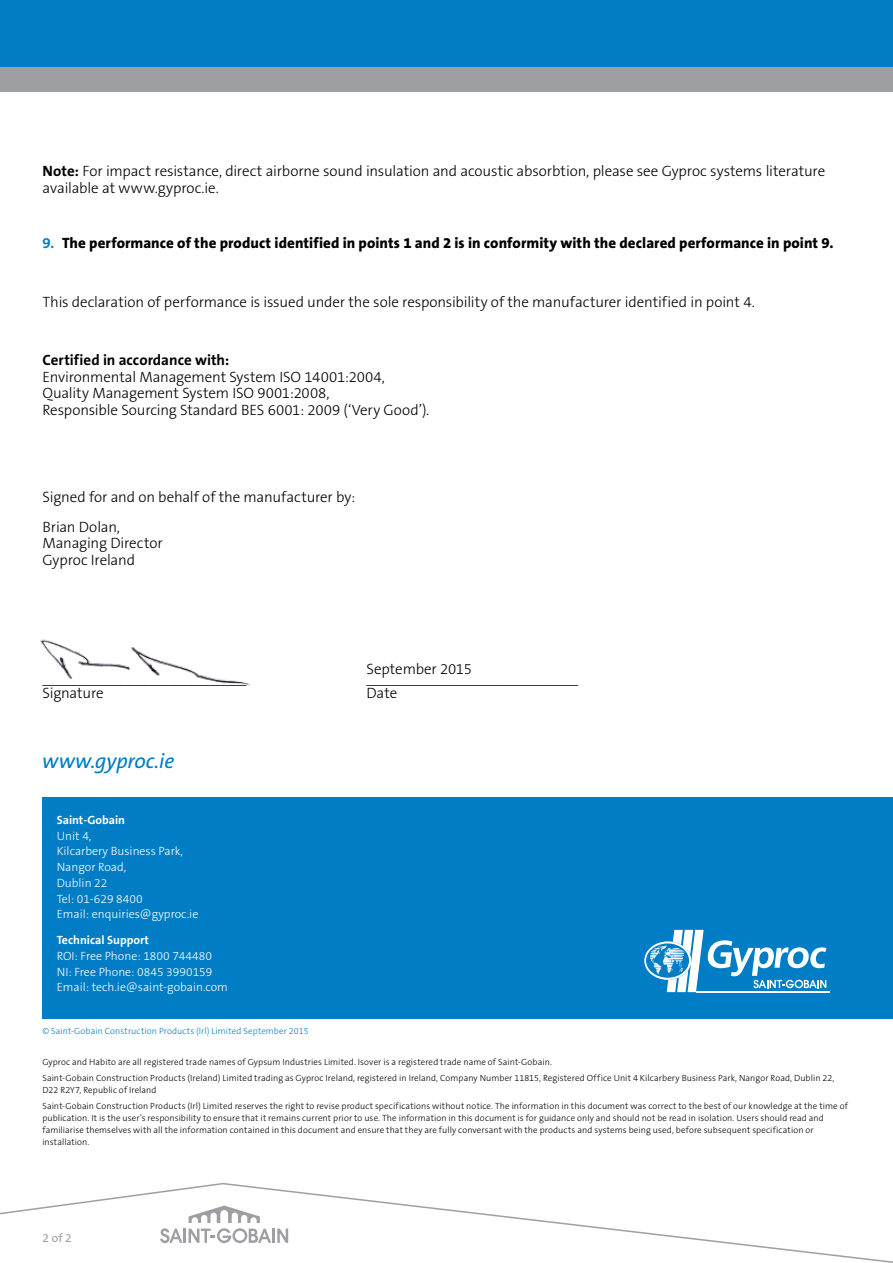
<style>
.page{position:relative;width:893px;height:1263px;background:#fff}
.page>*{position:absolute;margin:0;border:0;box-sizing:border-box;transform-origin:0 0}
.t1{font:italic 21px "The Sans B5 Plain";letter-spacing:-.005em;color:#007dc5}
.t2{font:300 15px/16.5px "The Sans B3";letter-spacing:-.01em;color:#000}
.t3{font:800 15px "The Sans B8";letter-spacing:.005em;color:#000}
.t4{font:700 15px "The Sans B7";color:#000}
.t5{font:300 12px/15.8px "The Sans B3";color:#fff}
.t6{font:700 12px "The Sans B7";color:#fff}
.t7{font:12px "The Sans B5 Plain";color:#9d9fa2}
.t8{font:300 9px/16.2px "The Sans B3";letter-spacing:.01em;color:#000}
.t9{font:300 9px "The Sans B3";letter-spacing:.01em;color:#007dc5}
.s1{font-family:"The Sans B7";font-weight:700}
.s2{font-family:"The Sans B7";font-weight:700;color:#007dc5}
</style>
<div class="page">
<div style="left:0;top:57px;width:893px;height:35px;background:#9d9fa2"></div>
<div style="left:0;top:0;width:893px;height:67px;background:#007dc5"></div>
<svg style="left:0;top:1183px;width:893px;height:80px"></svg>
<hr style="left:272px;top:1228px;width:3px;height:15px;background:#9d9fa2">
<svg style="left:277px;top:1228px;width:11px;height:15px"></svg>
<svg style="left:160px;top:1205px;width:111px;height:38px"></svg>
<div style="left:43px;top:797px;width:850px;height:221px;background:#007dc5"></div>
<hr style="left:696px;top:991px;width:133px;height:1px;background:#fff">
<svg style="left:644px;top:930px;width:182px;height:62px"></svg>
<img style="left:40px;top:639px;width:210px;height:47px">
<h2 class="t2" style="left:43px;top:164px;width:784px"><span class="s1">Note:</span> For impact resistance, direct airborne sound insulation and acoustic absorbtion, please see Gyproc systems literature available at www.gyproc.ie.</h2>
<h2 class="t3" style="left:43px;top:235px;width:793px"><span class="s2">9.</span> The performance of the product identified in points 1 and 2 is in conformity with the declared performance in point 9.</h2>
<h2 class="t2" style="left:43px;top:294px;width:714px">This declaration of performance is issued under the sole responsibility of the manufacturer identified in point 4.</h2>
<h2 class="t4" style="left:43px;top:352px;width:188px">Certified in accordance with:</h2>
<h2 class="t2" style="left:43px;top:369px;width:388px">Environmental Management System ISO 14001:2004,<br>Quality Management System ISO 9001:2008,<br>Responsible Sourcing Standard BES 6001: 2009 (‘Very Good’).</h2>
<h2 class="t2" style="left:43px;top:483px;width:314px;line-height:29.2px">Signed for and on behalf of the manufacturer by:<br>Brian Dolan,</h2>
<h2 class="t2" style="left:43px;top:535px;width:122px">Managing Director<br>Gyproc Ireland</h2>
<h2 class="t2" style="left:367px;top:661px;width:107px">September 2015</h2>
<h2 class="t2" style="left:43px;top:669px;width:206px">__________________________</h2>
<h2 class="t2" style="left:367px;top:669px;width:213px">___________________________</h2>
<h2 class="t2" style="left:43px;top:685px;width:63px">Signature</h2>
<h2 class="t2" style="left:367px;top:685px;width:32px">Date</h2>
<h1 class="t1" style="left:42px;top:750px;width:134px">www.gyproc.ie</h1>
<h3 class="t6" style="left:57px;top:813px;width:70px">Saint-Gobain</h3>
<h3 class="t5" style="left:57px;top:828px;width:143px">Unit 4,<br>Kilcarbery Business Park,<br>Nangor Road,<br>Dublin 22<br>Tel: 01-629 8400<br>Email: enquiries@gyproc.ie</h3>
<h3 class="t6" style="left:57px;top:934px;width:94px">Technical Support</h3>
<h3 class="t5" style="left:57px;top:948px;width:173px">ROI: Free Phone: 1800 744480<br>NI: Free Phone: 0845 3990159<br>Email: tech.ie@saint-gobain.com</h3>
<p class="t9" style="left:42px;top:1027px;width:268px">© Saint-Gobain Construction Products (Irl) Limited September 2015</p>
<p class="t8" style="left:42px;top:1054px;width:794px">Gyproc and Habito are all registered trade names of Gypsum Industries Limited. Isover is a registered trade name of Saint-Gobain.<br>Saint-Gobain Construction Products (Ireland) Limited trading as Gyproc Ireland, registered in Ireland, Company Number 11815, Registered Office Unit 4 Kilcarbery Business Park, Nangor Road, Dublin 22,</p>
<p class="t8" style="left:42px;top:1082px;width:807px">D22 R2Y7, Republic of Ireland<br>Saint-Gobain Construction Products (Irl) Limited reserves the right to revise product specifications without notice. The information in this document was correct to the best of our knowledge at the time of</p>
<p class="t8" style="left:42px;top:1112px;width:783px;line-height:12px">publication. It is the user’s responsibility to ensure that it remains current prior to use. The information in this document is for guidance only and should not be read in isolation. Users should read and familiarise themselves with all the information contained in this document and ensure that they are fully conversant with the products and systems being used, before subsequent specification or installation.</p>
<h3 class="t7" style="left:43px;top:1231px;width:31px">2 of 2</h3>
</div>
